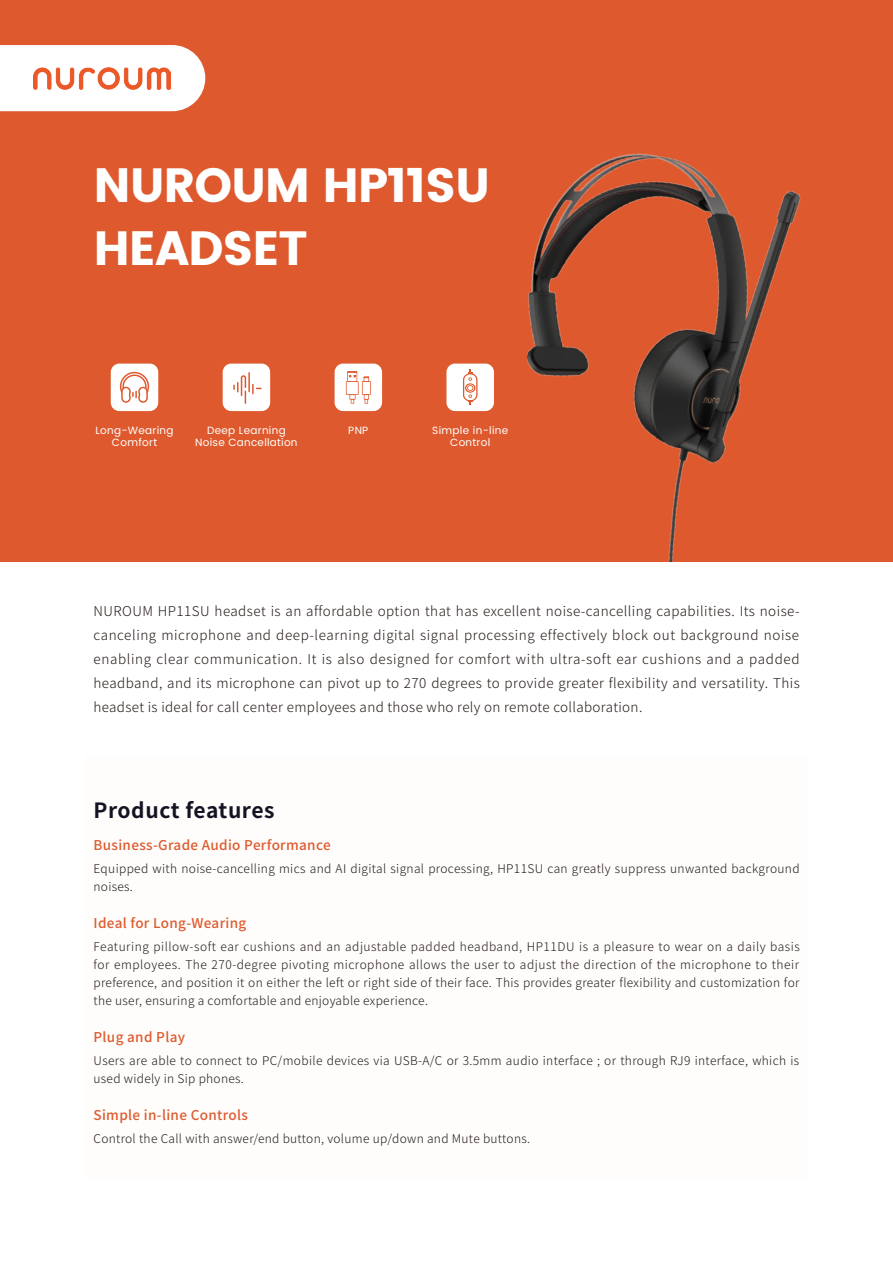
<style>
.page{position:relative;width:893px;height:1263px;background:#fff}
.page>*{position:absolute;margin:0;border:0;box-sizing:border-box;transform-origin:0 0}
.段落样式1{font:48px/63px "Poppins";letter-spacing:-.025em;color:#fff}
.段落样式1-2{font:700 21px "Source Han Sans CN";letter-spacing:.025em;color:#151323}
.t1{font:300 13.5px/24px "Source Han Sans CN";letter-spacing:.025em;color:#231916;text-align:justify}
.t2{font:500 13.5px "Source Han Sans CN";letter-spacing:.025em;color:#de5a2e}
.t3{font:300 12px/18px "Source Han Sans CN";letter-spacing:.025em;color:#231916}
.t4{font:10.5px/12.6px "Poppins";letter-spacing:.03em;color:#fff;text-align:center}
</style>
<div class="page">
<div style="left:85px;top:757px;width:723px;height:421px;background:#fefbf8"></div>
<div style="left:0;top:0;width:893px;height:561px;background:#de5a2e"></div>
<div style="left:0;top:45px;width:205px;height:66px;background:#fff"></div>
<img style="left:34px;top:67px;width:137px;height:22px">
<img style="left:527px;top:153px;width:274px;height:408px">
<div style="left:223px;top:364px;width:47px;height:47px;background:#fff;border-radius:9px"></div>
<svg style="left:233px;top:373px;width:28px;height:30px"></svg>
<div style="left:335px;top:364px;width:47px;height:47px;background:#fff;border-radius:9px"></div>
<svg style="left:346px;top:371px;width:25px;height:33px"></svg>
<div style="left:446px;top:364px;width:48px;height:47px;background:#fff;border-radius:9px"></div>
<svg style="left:463px;top:369px;width:14px;height:36px"></svg>
<div style="left:111px;top:364px;width:47px;height:47px;background:#fff;border-radius:9px"></div>
<svg style="left:119px;top:371px;width:31px;height:32px"></svg>
<p class="段落样式1" style="left:94px;top:153px;width:398px">NUROUM HP11SU<br>HEADSET</p>
<p class="t4" style="left:95px;top:424px;width:80px">Long-Wearing<br>Comfort</p>
<p class="t4" style="left:195px;top:424px;width:104px">Deep Learning<br>Noise Cancellation</p>
<p class="t4" style="left:348px;top:424px;width:22px">PNP</p>
<p class="t4" style="left:432px;top:424px;width:77px">Simple in-line<br>Control</p>
<p class="t1" style="left:94px;top:600px;width:708px">NUROUM HP11SU headset is an affordable option that has excellent noise-cancelling capabilities. Its noise&shy;canceling microphone and deep-learning digital signal processing effectively block out background noise enabling clear communication. It is also designed for comfort with ultra-soft ear cushions and a padded headband, and its microphone can pivot up to 270 degrees to provide greater flexibility and versatility. This headset is ideal for call center employees and those who rely on remote collaboration.</p>
<p class="段落样式1-2" style="left:94px;top:798px;width:183px">Product features</p>
<p class="t2" style="left:94px;top:838px;width:239px">Business-Grade Audio Performance</p>
<p class="t3" style="left:94px;top:860px;width:708px">Equipped with noise-cancelling mics and AI digital signal processing, HP11SU can greatly suppress unwanted background noises.</p>
<p class="t2" style="left:94px;top:916px;width:154px">Ideal for Long-Wearing</p>
<p class="t3" style="left:94px;top:938px;width:708px;text-align:justify">Featuring pillow-soft ear cushions and an adjustable padded headband, HP11DU is a pleasure to wear on a daily basis for employees. The 270-degree pivoting microphone allows the user to adjust the direction of the microphone to their preference, and position it on either the left or right side of their face. This provides greater flexibility and customization for the user, ensuring a comfortable and enjoyable experience.</p>
<p class="t2" style="left:94px;top:1030px;width:93px">Plug and Play</p>
<p class="t3" style="left:94px;top:1052px;width:707px">Users are able to connect to PC/mobile devices via USB-A/C or 3.5mm audio interface ; or through RJ9 interface, which is used widely in Sip phones.</p>
<p class="t2" style="left:94px;top:1108px;width:156px">Simple in-line Controls</p>
<p class="t3" style="left:94px;top:1130px;width:438px">Control the Call with answer/end button, volume up/down and Mute buttons.</p>
</div>
